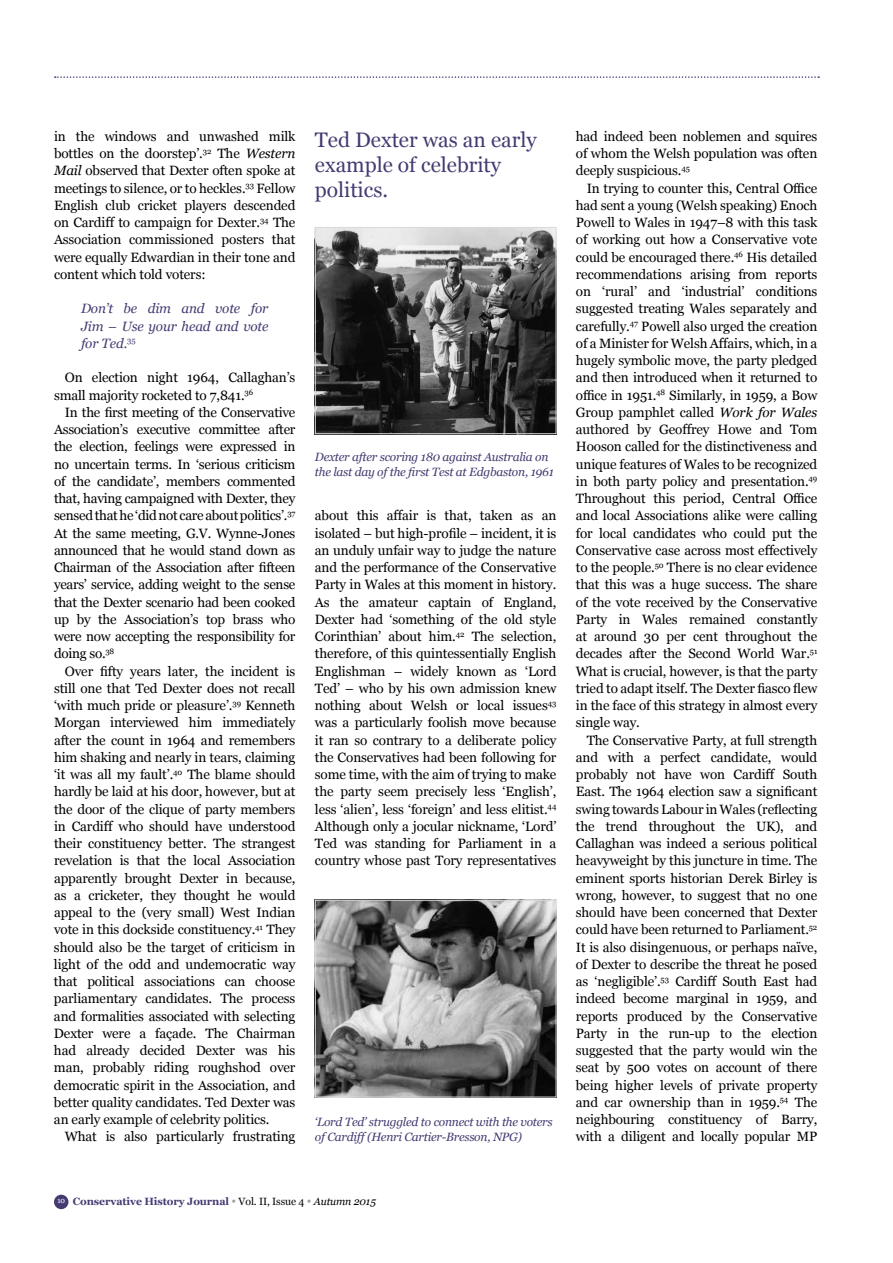
<style>
.page{position:relative;width:893px;height:1263px;background:#fff}
.page>*{position:absolute;margin:0;border:0;box-sizing:border-box;transform-origin:0 0}
.t1{font:21px/25.2px "Georgia";color:#463a72}
.t2{font:13.5px/17.2px "Georgia";letter-spacing:-.01em;color:#000;text-align:justify}
.t3{font:italic 13.5px/17.2px "Georgia";letter-spacing:-.01em;color:#463a72;text-align:justify}
.t4{font:italic 12px/15px "Georgia";letter-spacing:-.02em;color:#463a72}
.t5{font:700 10.5px "Georgia";letter-spacing:-.01em;color:#463a72}
.s1{font-style:italic}
.s2{font-weight:400;font-size:7.5px;color:#fff}
.s3{color:#9c9e9f}
.s4{font-weight:400;color:#000}
.s5{font-weight:400;font-style:italic;color:#000}
</style>
<div class="page">
<div style="left:54px;top:1195px;width:14px;height:14px;background:#463a72;border-radius:50%"></div>
<svg style="left:55px;top:76px;width:764px;height:2px"></svg>
<img style="left:317px;top:229px;width:237px;height:203px">
<div style="left:315px;top:227px;width:241px;height:207px;border:1px solid #d9dadb"></div>
<img style="left:317px;top:902px;width:237px;height:193px">
<div style="left:315px;top:900px;width:241px;height:197px;border:1px solid #d9dadb"></div>
<p class="t2" style="left:54px;top:127px;width:243px">in the windows and unwashed milk bottles on the doorstep’.<sup>32</sup> The <span class="s1">Western Mail</span> observed that Dexter often spoke at meetings to silence, or to heckles.<sup>33</sup> Fellow English club cricket players descended on Cardiff to campaign for Dexter.<sup>34</sup> The Association commissioned posters that were equally Edwardian in their tone and content which told voters:</p>
<p class="t3" style="left:81px;top:299px;width:189px">Don’t be dim and vote for Jim – Use your head and vote for Ted.<sup>35</sup></p>
<p class="t2" style="left:54px;top:368px;width:243px;text-indent:11px">On election night 1964, Callaghan’s small majority rocketed to 7,841.<sup>36</sup></p>
<p class="t2" style="left:54px;top:403px;width:243px;text-indent:11px">In the first meeting of the Conservative Association’s executive committee after the election, feelings were expressed in no uncertain terms. In ‘serious criticism of the candidate’, members commented that, having campaigned with Dexter, they sensed that he ‘did not care about politics’.<sup>37<br></sup>At the same meeting, G.V. Wynne-Jones announced that he would stand down as Chairman of the Association after fifteen years’ service, adding weight to the sense that the Dexter scenario had been cooked up by the Association’s top brass who were now accepting the responsibility for doing so.<sup>38</sup></p>
<p class="t2" style="left:54px;top:662px;width:243px;text-indent:11px">Over fifty years later, the incident is still one that Ted Dexter does not recall ‘with much pride or pleasure’.<sup>39</sup> Kenneth Morgan interviewed him immediately after the count in 1964 and remembers him shaking and nearly in tears, claiming ‘it was all my fault’.<sup>40</sup> The blame should hardly be laid at his door, however, but at the door of the clique of party members in Cardiff who should have understood their constituency better. The strangest revelation is that the local Association apparently brought Dexter in because, as a cricketer, they thought he would appeal to the (very small) West Indian vote in this dockside constituency.<sup>41</sup> They should also be the target of criticism in light of the odd and undemocratic way that political associations can choose parliamentary candidates. The process and formalities associated with selecting Dexter were a façade. The Chairman had already decided Dexter was his man, probably riding roughshod over democratic spirit in the Association, and better quality candidates. Ted Dexter was an early example of celebrity politics.</p>
<p class="t2" style="left:65px;top:1127px;width:232px">What is also particularly frustrating</p>
<h1 class="t1" style="left:315px;top:126px;width:223px">Ted Dexter was an early example of celebrity politics.</h1>
<p class="t4" style="left:315px;top:448px;width:240px">Dexter after scoring 180 against Australia on the last day of the first Test at Edgbaston, 1961</p>
<p class="t2" style="left:315px;top:506px;width:243px">about this affair is that, taken as an isolated – but high-profile – incident, it is an unduly unfair way to judge the nature and the performance of the Conservative Party in Wales at this moment in history.<br>As the amateur captain of England, Dexter had ‘something of the old style Corinthian’ about him.<sup>42</sup> The selection, therefore, of this quintessentially English Englishman – widely known as ‘Lord Ted’ – who by his own admission knew nothing about Welsh or local issues<sup>43 </sup>was a particularly foolish move because it ran so contrary to a deliberate policy the Conservatives had been following for some time, with the aim of trying to make the party seem precisely less ‘English’, less ‘alien’, less ‘foreign’ and less elitist.<sup>44<br></sup>Although only a jocular nickname, ‘Lord’ Ted was standing for Parliament in a country whose past Tory representatives</p>
<p class="t4" style="left:315px;top:1114px;width:239px">‘Lord Ted’ struggled to connect with the voters of Cardiff(Henri Cartier-Bresson, NPG)</p>
<p class="t2" style="left:576px;top:127px;width:243px">had indeed been noblemen and squires of whom the Welsh population was often deeply suspicious.<sup>45</sup></p>
<p class="t2" style="left:576px;top:179px;width:243px;text-indent:11px">In trying to counter this, Central Office had sent a young (Welsh speaking) Enoch Powell to Wales in 1947–8 with this task of working out how a Conservative vote could be encouraged there.<sup>46</sup> His detailed recommendations arising from reports on ‘rural’ and ‘industrial’ conditions suggested treating Wales separately and carefully.<sup>47</sup> Powell also urged the creation of a Minister for Welsh Affairs, which, in a hugely symbolic move, the party pledged and then introduced when it returned to office in 1951.<sup>48</sup> Similarly, in 1959, a Bow Group pamphlet called <span class="s1">Work for Wales </span>authored by Geoffrey Howe and Tom Hooson called for the distinctiveness and unique features of Wales to be recognized in both party policy and presentation.<sup>49<br></sup>Throughout this period, Central Office and local Associations alike were calling for local candidates who could put the Conservative case across most effectively to the people.<sup>50</sup> There is no clear evidence that this was a huge success. The share of the vote received by the Conservative Party in Wales remained constantly at around 30 per cent throughout the decades after the Second World War.<sup>51<br></sup>What is crucial, however, is that the party tried to adapt itself. The Dexter fiasco flew in the face of this strategy in almost every single way.</p>
<p class="t2" style="left:576px;top:731px;width:243px;text-indent:11px">The Conservative Party, at full strength and with a perfect candidate, would probably not have won Cardiff South East. The 1964 election saw a significant swing towards Labour in Wales (reflecting the trend throughout the UK), and Callaghan was indeed a serious political heavyweight by this juncture in time. The eminent sports historian Derek Birley is wrong, however, to suggest that no one should have been concerned that Dexter could have been returned to Parliament.<sup>52<br></sup>It is also disingenuous, or perhaps naïve, of Dexter to describe the threat he posed as ‘negligible’.<sup>53</sup> Cardiff South East had indeed become marginal in 1959, and reports produced by the Conservative Party in the run-up to the election suggested that the party would win the seat by 500 votes on account of there being higher levels of private property and car ownership than in 1959.<sup>54</sup> The neighbouring constituency of Barry, with a diligent and locally popular MP</p>
<p class="t5" style="left:57px;top:1194px;width:320px"><span class="s2">10</span> Conservative History Journal <span class="s3">•</span> <span class="s4">Vol. II, Issue 4</span> <span class="s3">•</span> <span class="s5">Autumn 2015</span></p>
</div>
